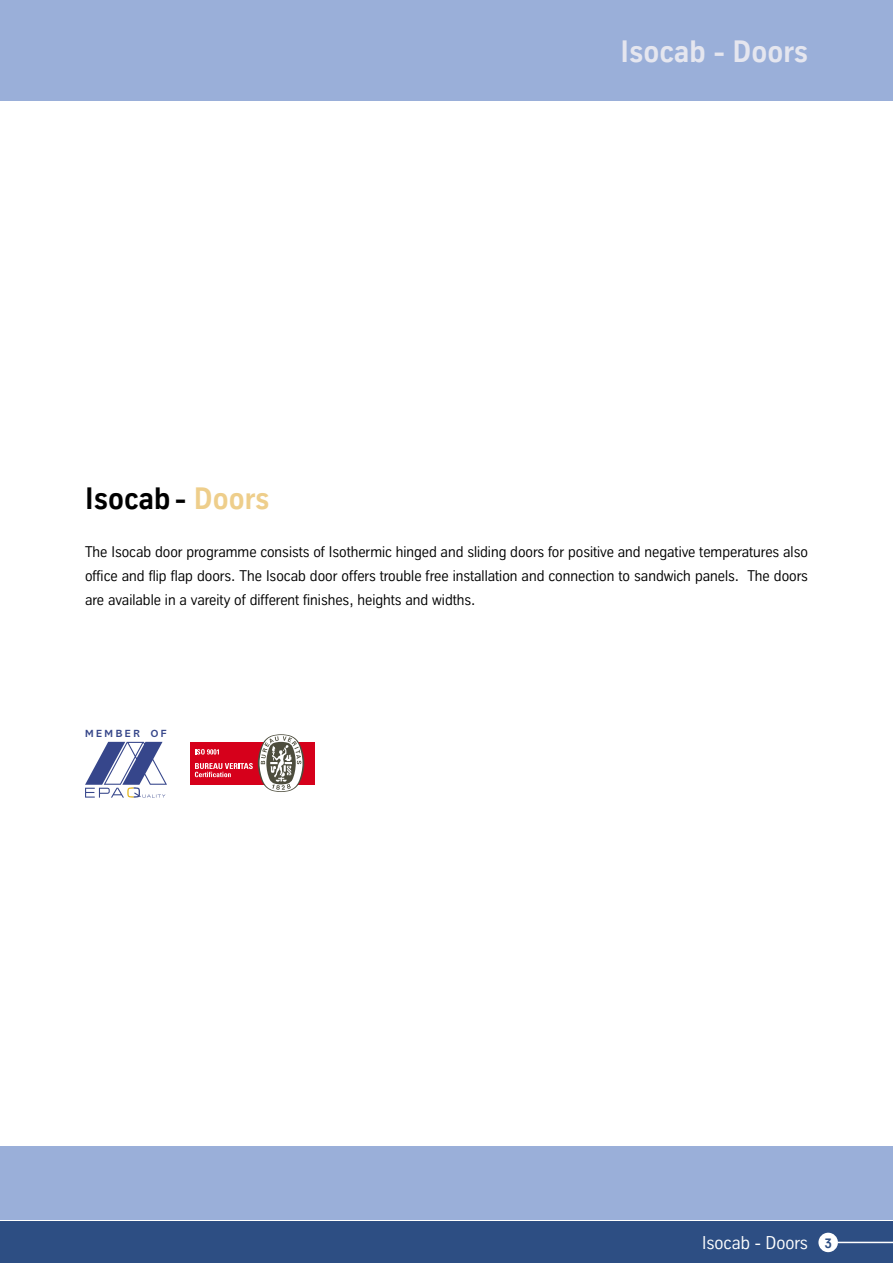
<style>
.page{position:relative;width:893px;height:1263px;background:#fff}
.page>*{position:absolute;margin:0;border:0;box-sizing:border-box;transform-origin:0 0}
.t1{font:700 30px "TK Type";color:#000}
.t2{font:700 30px "TK Type";color:#e5e6ef}
.t3{font:18px "TK Type";color:#fff}
.t4{font:15px/24px "TK Type";color:#000;text-align:justify}
.t5{font:700 13.5px "TK Type";color:#2d4e83}
.t6{font:700 10.5px "Abadi";letter-spacing:.24em;color:#37478a}
.s1{color:#eece8b}
</style>
<div class="page">
<svg style="left:0;top:1219px;width:893px;height:3px"></svg>
<div style="left:0;top:1222px;width:893px;height:41px;background:#2d4e83"></div>
<div style="left:0;top:0;width:893px;height:100px;background:#9aafd9"></div>
<div style="left:190px;top:742px;width:125px;height:42px;background:#d6001b"></div>
<svg style="left:195px;top:734px;width:109px;height:58px"></svg>
<svg style="left:85px;top:742px;width:82px;height:56px"></svg>
<hr style="left:837px;top:1242px;width:56px;height:1px;background:#fff">
<div style="left:818px;top:1233px;width:20px;height:19px;background:#fff;border-radius:50%"></div>
<h1 class="t2" style="left:620px;top:35px;width:189px">Isocab - Doors</h1>
<h1 class="t1" style="left:85px;top:482px;width:186px">Isocab - <span class="s1">Doors</span></h1>
<p class="t4" style="left:85px;top:540px;width:724px">The Isocab door programme consists of Isothermic hinged and sliding doors for positive and negative temperatures also office and flip flap doors. The Isocab door offers trouble free installation and connection to sandwich panels. The doors are available in a vareity of different finishes, heights and widths.</p>
<p class="t6" style="left:85px;top:727px;width:83px">MEM BER OF</p>
<p class="t3" style="left:702px;top:1233px;width:107px">Isocab - Doors</p>
<p class="t5" style="left:824px;top:1236px;width:9px">3</p>
</div>
